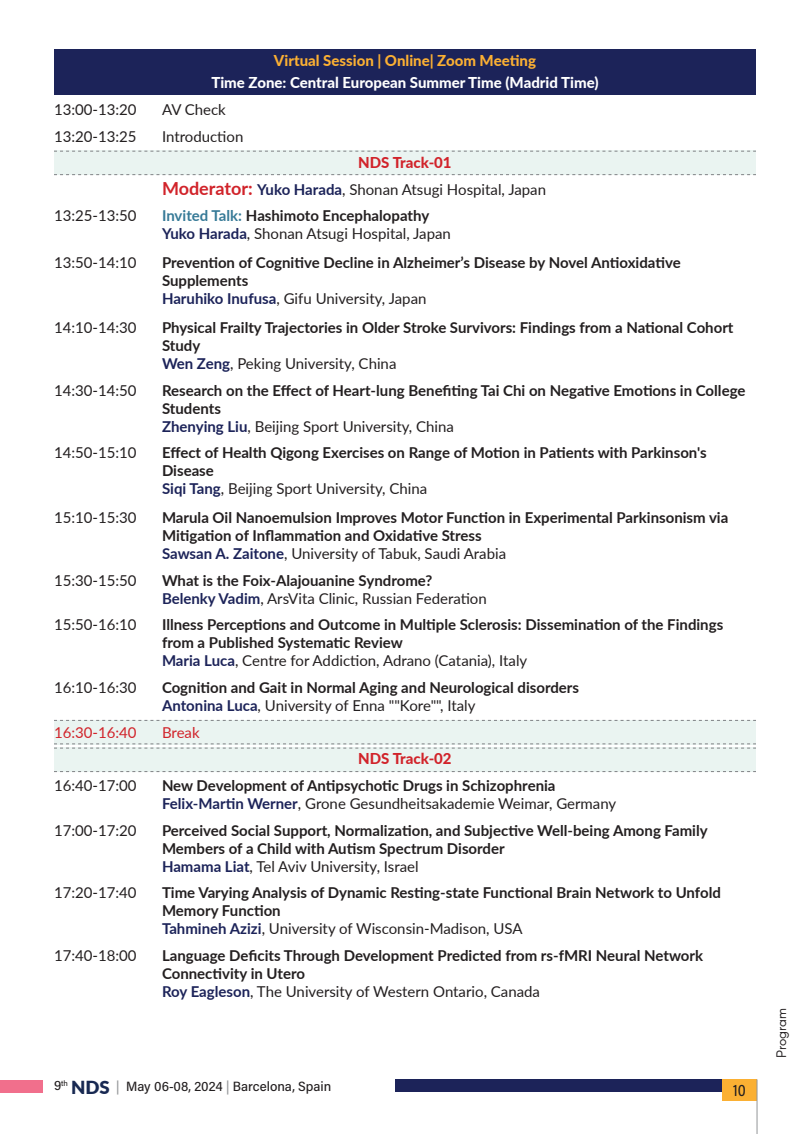
<style>
.page{position:relative;width:810px;height:1134px;background:#fff}
.page>*{position:absolute;margin:0;border:0;box-sizing:border-box;transform-origin:0 0}
.t1{font:900 18px "Lato";color:#182952}
.t2{font:500 16.5px "Acumin Pro Semi Cond";color:#231f20;scale:.9 1}
.t3{font:700 15px/18px "Lato";color:#231f20}
.t4{font:15px/18px "Lato";color:#231f20}
.t5{font:800 15px/22.5px "Lato";color:#fff;text-align:center}
.t6{font:800 15px "Lato";color:#d1232a}
.t7{font:15px "Lato";color:#d1232a}
.t8{font:500 13.5px "Acumin Pro Semi Cond";color:#231f20}
.t9{font:13.5px "Arcon";color:#231f20}
.t10{font:500 7.8px "Acumin Pro Semi Cond";color:#231f20}
.s1{color:#fbb033}
.s2{font-weight:700;font-size:18px;color:#d1232a}
.s3{font-weight:700;color:#1c2359}
.s4{font-weight:700;color:#367a97}
.s5{font-weight:700}
.s6{color:#1c2359}
.s7{font-weight:400}
.s8{color:#939598}
</style>
<div class="page">
<div style="left:0;top:1080px;width:43px;height:12px;background:#f16f8c"></div>
<div style="left:395px;top:1079px;width:330px;height:13px;background:#1c2359"></div>
<div style="left:722px;top:1079px;width:35px;height:22px;background:#fbb033"></div>
<hr style="left:757px;top:1079px;width:1px;height:55px;background:#939598">
<div style="left:54px;top:49px;width:702px;height:46px;background:#1c2359"></div>
<div style="left:54px;top:151px;width:702px;height:24px;background:#eaf4f1"></div>
<svg style="left:54px;top:151px;width:702px;height:1px"></svg>
<svg style="left:54px;top:174px;width:702px;height:1px"></svg>
<div style="left:54px;top:720px;width:702px;height:24px;background:#eaf4f1"></div>
<svg style="left:54px;top:720px;width:702px;height:1px"></svg>
<div style="left:54px;top:748px;width:702px;height:24px;background:#eaf4f1"></div>
<svg style="left:54px;top:744px;width:702px;height:5px"></svg>
<svg style="left:54px;top:771px;width:702px;height:1px"></svg>
<p class="t5" style="left:211px;top:48px;width:389px"><span class="s1">Virtual Session | Online| Zoom Meeting<br></span>Time Zone: Central European Summer Time (Madrid Time)</p>
<p class="t4" style="left:54px;top:100px;width:84px">13:00-13:20</p>
<p class="t4" style="left:162px;top:100px;width:65px">AV Check</p>
<p class="t4" style="left:54px;top:126px;width:84px">13:20-13:25</p>
<p class="t4" style="left:162px;top:126px;width:83px">Introduction</p>
<p class="t6" style="left:358px;top:152px;width:95px">NDS Track-01</p>
<p class="t4" style="left:162px;top:180px;width:386px"><span class="s2">Moderator:</span> <span class="s3">Yuko Harada</span>, Shonan Atsugi Hospital, Japan</p>
<p class="t4" style="left:54px;top:206px;width:84px">13:25-13:50</p>
<p class="t4" style="left:162px;top:206px;width:290px"><span class="s4">Invited Talk:</span> <span class="s5">Hashimoto Encephalopathy<br></span><span class="s3">Yuko Harada</span>, Shonan Atsugi Hospital, Japan</p>
<p class="t4" style="left:54px;top:253px;width:84px">13:50-14:10</p>
<p class="t3" style="left:162px;top:253px;width:520px">Prevention of Cognitive Decline in Alzheimer’s Disease by Novel Antioxidative<br>Supplements<br><span class="s6">Haruhiko Inufusa</span><span class="s7">, Gifu University, Japan</span></p>
<p class="t4" style="left:54px;top:318px;width:84px">14:10-14:30</p>
<p class="t3" style="left:162px;top:318px;width:573px">Physical Frailty Trajectories in Older Stroke Survivors: Findings from a National Cohort<br>Study<br><span class="s6">Wen Zeng</span><span class="s7">, Peking University, China</span></p>
<p class="t4" style="left:54px;top:381px;width:84px">14:30-14:50</p>
<p class="t3" style="left:162px;top:381px;width:585px">Research on the Effect of Heart-lung Benefiting Tai Chi on Negative Emotions in College<br>Students<br><span class="s6">Zhenying Liu</span><span class="s7">, Beijing Sport University, China</span></p>
<p class="t4" style="left:54px;top:443px;width:84px">14:50-15:10</p>
<p class="t3" style="left:162px;top:443px;width:546px">Effect of Health Qigong Exercises on Range of Motion in Patients with Parkinson's<br>Disease<br><span class="s6">Siqi Tang</span><span class="s7">, Beijing Sport University, China</span></p>
<p class="t4" style="left:54px;top:508px;width:84px">15:10-15:30</p>
<p class="t3" style="left:162px;top:508px;width:568px">Marula Oil Nanoemulsion Improves Motor Function in Experimental Parkinsonism via<br>Mitigation of Inflammation and Oxidative Stress<br><span class="s6">Sawsan A. Zaitone</span><span class="s7">, University of Tabuk, Saudi Arabia</span></p>
<p class="t4" style="left:54px;top:571px;width:84px">15:30-15:50</p>
<p class="t3" style="left:162px;top:571px;width:326px">What is the Foix-Alajouanine Syndrome?<br><span class="s6">Belenky Vadim</span><span class="s7">, ArsVita Clinic, Russian Federation</span></p>
<p class="t4" style="left:54px;top:615px;width:84px">15:50-16:10</p>
<p class="t3" style="left:162px;top:615px;width:563px">Illness Perceptions and Outcome in Multiple Sclerosis: Dissemination of the Findings from a Published Systematic Review<br><span class="s6">Maria Luca</span><span class="s7">, Centre for Addiction, Adrano (Catania), Italy</span></p>
<p class="t4" style="left:54px;top:678px;width:84px">16:10-16:30</p>
<p class="t3" style="left:162px;top:678px;width:419px">Cognition and Gait in Normal Aging and Neurological disorders<br><span class="s6">Antonina Luca</span><span class="s7">, University of Enna ""Kore"", Italy</span></p>
<p class="t7" style="left:54px;top:722px;width:84px">16:30-16:40</p>
<p class="t7" style="left:162px;top:722px;width:39px">Break</p>
<p class="t6" style="left:358px;top:748px;width:95px">NDS Track-02</p>
<p class="t4" style="left:54px;top:776px;width:84px">16:40-17:00</p>
<p class="t3" style="left:162px;top:776px;width:456px">New Development of Antipsychotic Drugs in Schizophrenia<br><span class="s6">Felix-Martin Werner</span><span class="s7">, Grone Gesundheitsakademie Weimar, Germany</span></p>
<p class="t4" style="left:54px;top:821px;width:84px">17:00-17:20</p>
<p class="t3" style="left:162px;top:821px;width:547px">Perceived Social Support, Normalization, and Subjective Well-being Among Family<br>Members of a Child with Autism Spectrum Disorder<br><span class="s6">Hamama Liat</span><span class="s7">, Tel Aviv University, Israel</span></p>
<p class="t4" style="left:54px;top:883px;width:84px">17:20-17:40</p>
<p class="t3" style="left:162px;top:883px;width:560px">Time Varying Analysis of Dynamic Resting-state Functional Brain Network to Unfold<br>Memory Function<br><span class="s6">Tahmineh Azizi</span><span class="s7">, University of Wisconsin-Madison, USA</span></p>
<p class="t4" style="left:54px;top:946px;width:84px">17:40-18:00</p>
<p class="t3" style="left:162px;top:946px;width:543px">Language Deficits Through Development Predicted from rs-fMRI Neural Network<br>Connectivity in Utero<br><span class="s6">Roy Eagleson</span><span class="s7">, The University of Western Ontario, Canada</span></p>
<p class="t10" style="left:61px;top:1078px;width:8px">th</p>
<p class="t8" style="left:116px;top:1077px;width:217px"><span class="s8">|</span> May 06-08, 2024 <span class="s8">|</span> Barcelona, Spain</p>
<p class="t1" style="left:54px;top:1074px;width:57px"><sup>9</sup> NDS</p>
<p class="t2" style="left:733px;top:1079px;width:16px">10</p>
<p class="t9" style="left:773px;top:1058px;width:52px;rotate:-90deg">Program</p>
</div>
